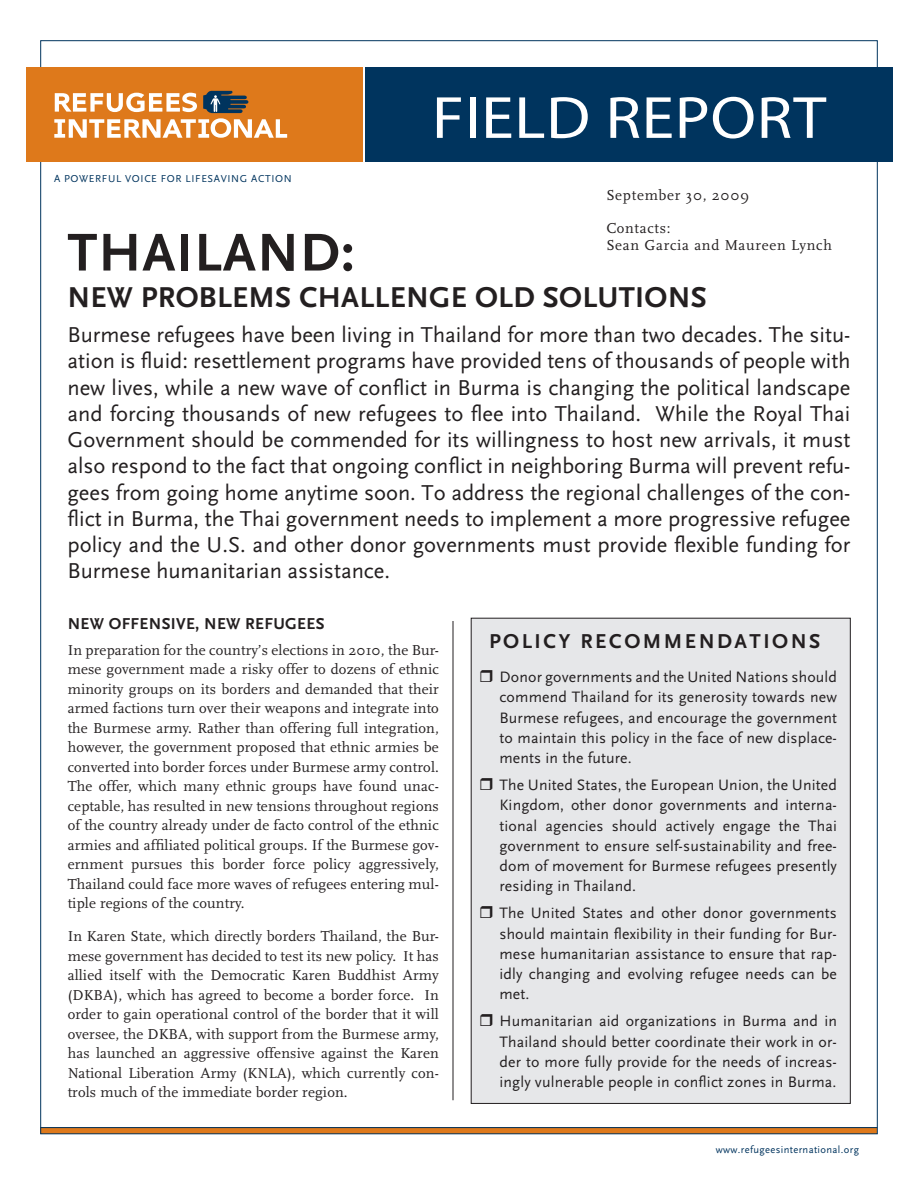
<style>
.page{position:relative;width:918px;height:1188px;background:#fff}
.page>*{position:absolute;margin:0;border:0;box-sizing:border-box;transform-origin:0 0}
.t1{font:60px "Myriad Pro";letter-spacing:.01em;color:#fff;scale:1.1 1}
.t2{font:700 55.5px "Scala Sans";letter-spacing:.02em;color:#231f20}
.t3{font:700 30px "Scala Sans";letter-spacing:.01em;color:#231f20}
.t4{font:22.5px/26.2px "Scala Sans";color:#231f20;text-align:justify}
.t5{font:700 21px "Scala Sans";letter-spacing:.12em;color:#231f20}
.t6{font:700 16.5px "Scala Sans";letter-spacing:.02em;color:#231f20}
.t7{font:15.75px/20.2px "Scala Sans";letter-spacing:.01em;color:#231f20;text-align:justify}
.t8{font:15px/19.5px "Scala";letter-spacing:.01em;color:#231f20;text-align:justify}
.t9{font:15px/16.5px "Scala";letter-spacing:.05em;color:#231f20}
.t10{font:10.5px "Scala Sans";letter-spacing:.06em;color:#00345e}
.t11{font:10.5px "Scala Sans";letter-spacing:.035em;color:#00345e}
</style>
<div class="page">
<div style="left:365px;top:67px;width:527px;height:95px;background:#00345e"></div>
<div style="left:41px;top:1128px;width:836px;height:6px;background:#de791b"></div>
<hr style="left:41px;top:1127px;width:836px;height:1px;background:#00345e">
<div style="left:27px;top:67px;width:336px;height:95px;background:#de791b"></div>
<svg style="left:54px;top:91px;width:233px;height:47px"></svg>
<hr style="left:453px;top:621px;width:1px;height:479px;background:#231f20">
<div style="left:471px;top:618px;width:379px;height:485px;background:#e6e7e9"></div>
<p class="t10" style="left:54px;top:173px;width:239px">A POWERFUL VOICE FOR LIFESAVING ACTION</p>
<h1 class="t1" style="left:432px;top:85px;width:360px">FIELD REPORT</h1>
<p class="t9" style="left:606px;top:187px;width:144px">September 30, 2009</p>
<p class="t9" style="left:606px;top:220px;width:227px">Contacts:<br>Sean Garcia and Maureen Lynch</p>
<h2 class="t2" style="left:67px;top:223px;width:289px">THAILAN D:</h2>
<h3 class="t3" style="left:67px;top:281px;width:641px">NEW PROBLEMS CHALLENGE OLD SOLUTIONS</h3>
<p class="t4" style="left:68px;top:322px;width:785px">Burmese refugees have been living in Thailand for more than two decades. The situ&shy;ation is fluid: resettlement programs have provided tens of thousands of people with new lives, while a new wave of conflict in Burma is changing the political landscape and forcing thousands of new refugees to flee into Thailand. While the Royal Thai Government should be commended for its willingness to host new arrivals, it must also respond to the fact that ongoing conflict in neighboring Burma will prevent refu&shy;gees from going home anytime soon. To address the regional challenges of the con&shy;flict in Burma, the Thai government needs to implement a more progressive refugee policy and the U.S. and other donor governments must provide flexible funding for Burmese humanitarian assistance.</p>
<p class="t6" style="left:68px;top:614px;width:258px">NEW OFFENSIVE, NEW REFUGEES</p>
<p class="t8" style="left:68px;top:641px;width:373px">In preparation for the country’s elections in 2010, the Bur&shy;mese government made a risky offer to dozens of ethnic minority groups on its borders and demanded that their armed factions turn over their weapons and integrate into the Burmese army. Rather than offering full integration, however, the government proposed that ethnic armies be converted into border forces under Burmese army control.<br>The offer, which many ethnic groups have found unac&shy;ceptable, has resulted in new tensions throughout regions of the country already under de facto control of the ethnic armies and affiliated political groups. If the Burmese gov&shy;ernment pursues this border force policy aggressively, Thailand could face more waves of refugees entering mul&shy;tiple regions of the country.</p>
<p class="t8" style="left:68px;top:927px;width:373px">In Karen State, which directly borders Thailand, the Bur&shy;mese government has decided to test its new policy. It has allied itself with the Democratic Karen Buddhist Army (DKBA), which has agreed to become a border force. In order to gain operational control of the border that it will oversee, the DKBA, with support from the Burmese army, has launched an aggressive offensive against the Karen National Liberation Army (KNLA), which currently con&shy;trols much of the immediate border region.</p>
<h3 class="t5" style="left:489px;top:630px;width:333px">POLICY RECOMMEN DATIONS</h3>
<p class="t7" style="left:500px;top:667px;width:339px">Donor governments and the United Nations should commend Thailand for its generosity towards new Burmese refugees, and encourage the government to maintain this policy in the face of new displace&shy;ments in the future.</p>
<p class="t7" style="left:500px;top:775px;width:339px">The United States, the European Union, the United Kingdom, other donor governments and interna&shy;tional agencies should actively engage the Thai government to ensure self-sustainability and free&shy;dom of movement for Burmese refugees presently residing in Thailand.</p>
<p class="t7" style="left:500px;top:903px;width:339px">The United States and other donor governments should maintain flexibility in their funding for Bur&shy;mese humanitarian assistance to ensure that rap&shy;idly changing and evolving refugee needs can be met.</p>
<p class="t7" style="left:500px;top:1011px;width:339px">Humanitarian aid organizations in Burma and in Thailand should better coordinate their work in or&shy;der to more fully provide for the needs of increas&shy;ingly vulnerable people in conflict zones in Burma.</p>
<p class="t11" style="left:716px;top:1143px;width:145px">www.refugeesinternational.org</p>
</div>
